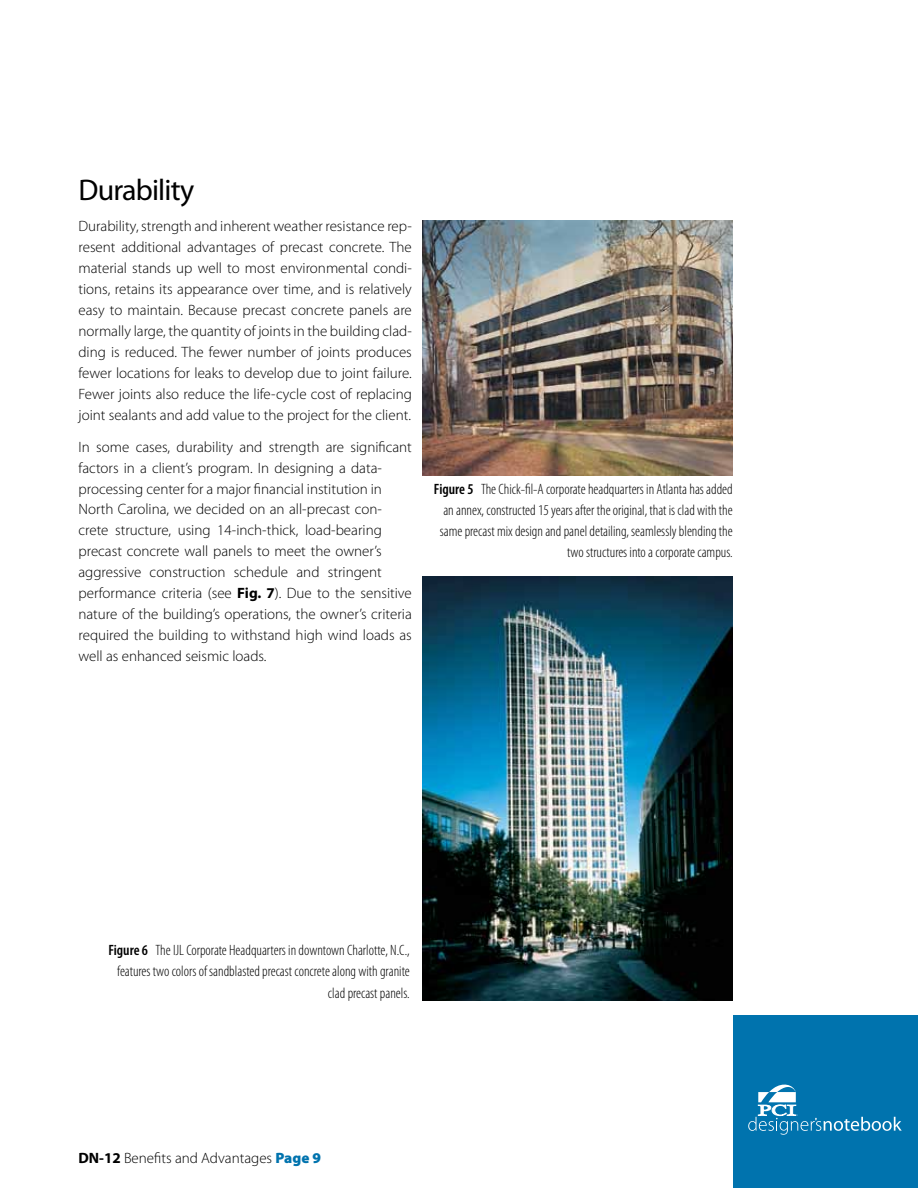
<style>
.page{position:relative;width:918px;height:1188px;background:#fff}
.page>*{position:absolute;margin:0;border:0;box-sizing:border-box;transform-origin:0 0}
.t1{font:30px "Myriad Pro";letter-spacing:-.03em;color:#000}
.t2{font:300 15px/21px "Myriad Pro";color:#000;text-align:justify}
.t3{font:300 condensed 15px/21px "Myriad Pro";color:#000;text-align:right}
.s1{font-weight:700}
.s2{font-weight:600}
.s3{font-weight:900;color:#0073ae}
</style>
<div class="page">
<div style="left:733px;top:1015px;width:185px;height:173px;background:#0073ae"></div>
<svg style="left:748px;top:1084px;width:154px;height:51px"></svg>
<img style="left:422px;top:577px;width:311px;height:424px">
<img style="left:422px;top:220px;width:311px;height:255px">
<h1 class="t1" style="left:78px;top:171px;width:117px">Durability</h1>
<p class="t2" style="left:78px;top:215px;width:335px">Durability, strength and inherent weather resistance rep&shy;resent additional advantages of precast concrete. The material stands up well to most environmental condi&shy;tions, retains its appearance over time, and is relatively easy to maintain. Because precast concrete panels are normally large, the quantity of joints in the building clad&shy;ding is reduced. The fewer number of joints produces fewer locations for leaks to develop due to joint failure.<br>Fewer joints also reduce the life-cycle cost of replacing joint sealants and add value to the project for the client.</p>
<p class="t2" style="left:78px;top:436px;width:335px;text-align:left">In some cases, durability and strength are significant factors in a client’s program. In designing a data&shy;processing center for a major financial institution in North Carolina, we decided on an all-precast con&shy;crete structure, using 14-inch-thick, load-bearing precast concrete wall panels to meet the owner’s aggressive construction schedule and stringent performance criteria (see <span class="s1">Fig. 7</span>). Due to the sensitive nature of the building’s operations, the owner’s criteria required the building to withstand high wind loads as well as enhanced seismic loads.</p>
<p class="t3" style="left:434px;top:478px;width:300px"><span class="s2">Figure 5</span> The Chick-fil-A corporate headquarters in Atlanta has added an annex, constructed 15 years after the original, that is clad with the same precast mix design and panel detailing, seamlessly blending the two structures into a corporate campus.</p>
<p class="t3" style="left:108px;top:940px;width:303px"><span class="s2">Figure 6</span> The IJL Corporate Headquarters in downtown Charlotte, N.C., features two colors of sandblasted precast concrete along with granite clad precast panels.</p>
<p class="t2" style="left:78px;top:1148px;width:244px"><span class="s1">DN-12</span> Benefits and Advantages <span class="s3">Page 9</span></p>
</div>
